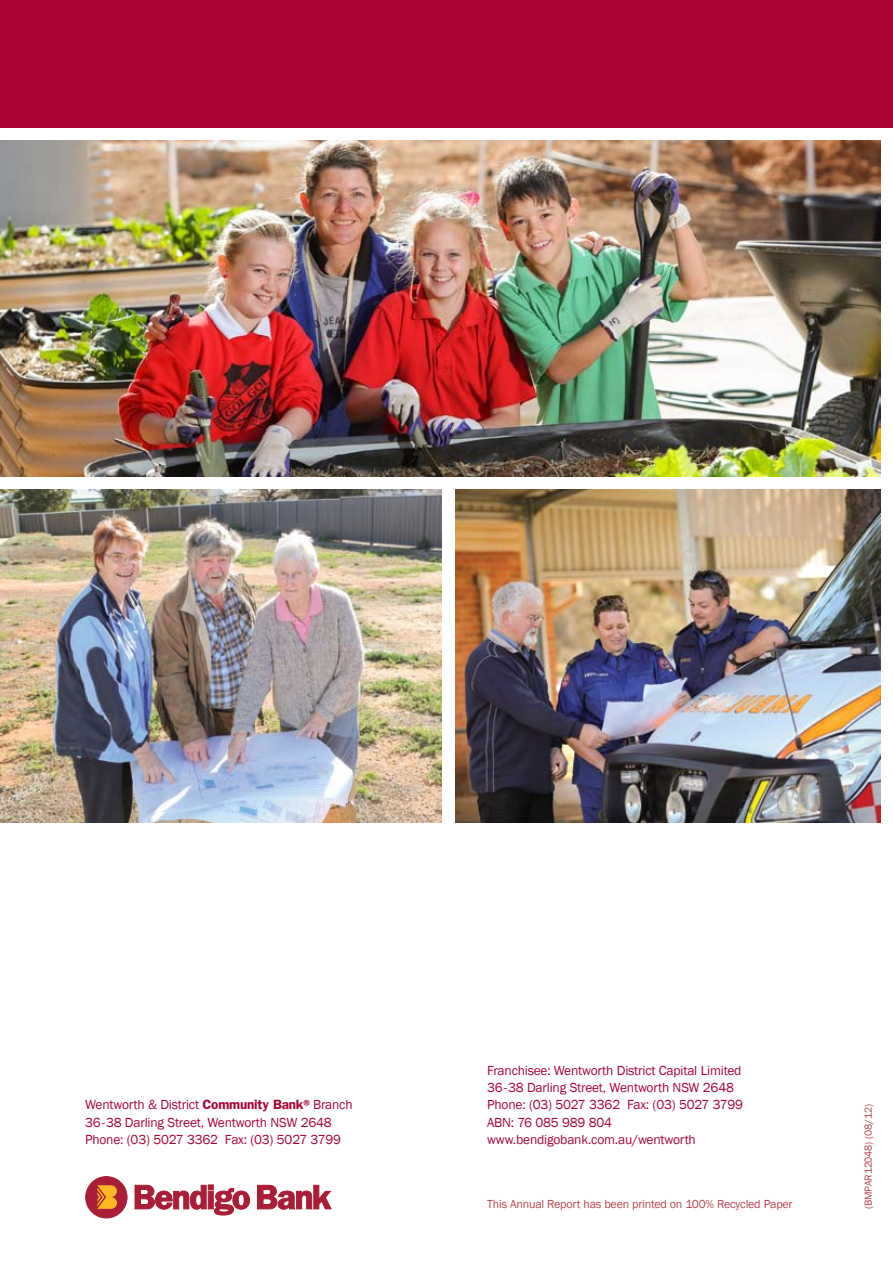
<style>
.page{position:relative;width:893px;height:1263px;background:#fff}
.page>*{position:absolute;margin:0;border:0;box-sizing:border-box;transform-origin:0 0}
.t1{font:13.5px/17.2px "Franklin Gothic";letter-spacing:-.015em;color:#a90533}
.t2{font:12px "Franklin Gothic";letter-spacing:-.015em;color:#b9444c}
.t3{font:10.5px "Franklin Gothic";letter-spacing:-.015em;color:#b9444c}
.s1{font-weight:600}
</style>
<div class="page">
<div style="left:0;top:0;width:893px;height:128px;background:#a90533"></div>
<svg style="left:85px;top:1176px;width:247px;height:43px"></svg>
<img style="left:455px;top:489px;width:425px;height:334px">
<img style="left:0;top:489px;width:441px;height:334px">
<img style="left:0;top:140px;width:880px;height:336px">
<p class="t1" style="left:85px;top:1096px;width:269px">Wentworth &amp; District <span class="s1">Community Bank®</span>Branch<br>36-38 Darling Street, Wentworth NSW 2648<br>Phone: (03) 5027 3362 Fax: (03) 5027 3799</p>
<p class="t1" style="left:487px;top:1062px;width:257px">Franchisee: Wentworth District Capital Limited 36-38 Darling Street, Wentworth NSW 2648<br>Phone: (03) 5027 3362 Fax: (03) 5027 3799<br>ABN: 76 085 989 804 www.bendigobank.com.au/wentworth</p>
<p class="t2" style="left:487px;top:1196px;width:307px">This Annual Report has been printed on 100% Recycled Paper</p>
<p class="t3" style="left:862px;top:1209px;width:106px;rotate:-90deg">(BMPAR12048) (08/12)</p>
</div>
